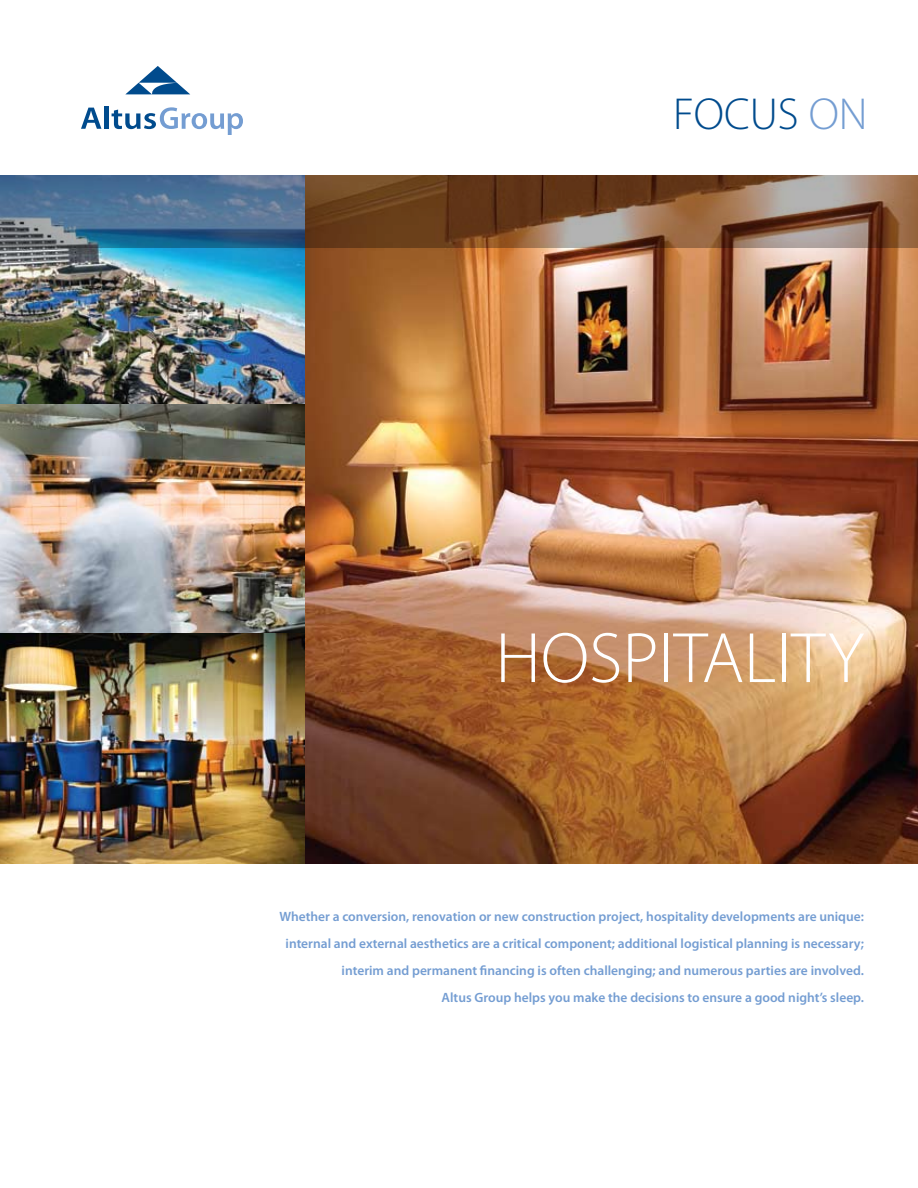
<style>
.page{position:relative;width:918px;height:1188px;background:#fff}
.page>*{position:absolute;margin:0;border:0;box-sizing:border-box;transform-origin:0 0}
.t1{font:300 72px "Myriad Pro";color:#fff}
.t2{font:300 45px "Myriad Pro";color:#004b8d}
.t3{font:600 13.5px/27px "Myriad Pro";color:#749dd2;text-align:right}
.s1{color:#749dd2}
</style>
<div class="page">
<svg style="left:126px;top:66px;width:64px;height:28px"></svg>
<svg style="left:81px;top:108px;width:20px;height:21px"></svg>
<div style="left:104px;top:106px;width:5px;height:23px;background:#004b8d"></div>
<svg style="left:112px;top:107px;width:131px;height:28px"></svg>
<img style="left:305px;top:248px;width:613px;height:615px">
<img style="left:0;top:248px;width:305px;height:615px">
<svg style="left:0;top:176px;width:918px;height:72px;background:#6d6059"></svg>
<h2 class="t2" style="left:673px;top:89px;width:196px">FOCUS <span class="s1">ON</span></h2>
<h1 class="t1" style="left:495px;top:618px;width:370px">HOSPITALITY</h1>
<p class="t3" style="left:279px;top:904px;width:586px">Whether a conversion, renovation or new construction project, hospitality developments are unique: internal and external aesthetics are a critical component; additional logistical planning is necessary; interim and permanent financing is often challenging; and numerous parties are involved.<br>Altus Group helps you make the decisions to ensure a good night’s sleep.</p>
</div>
